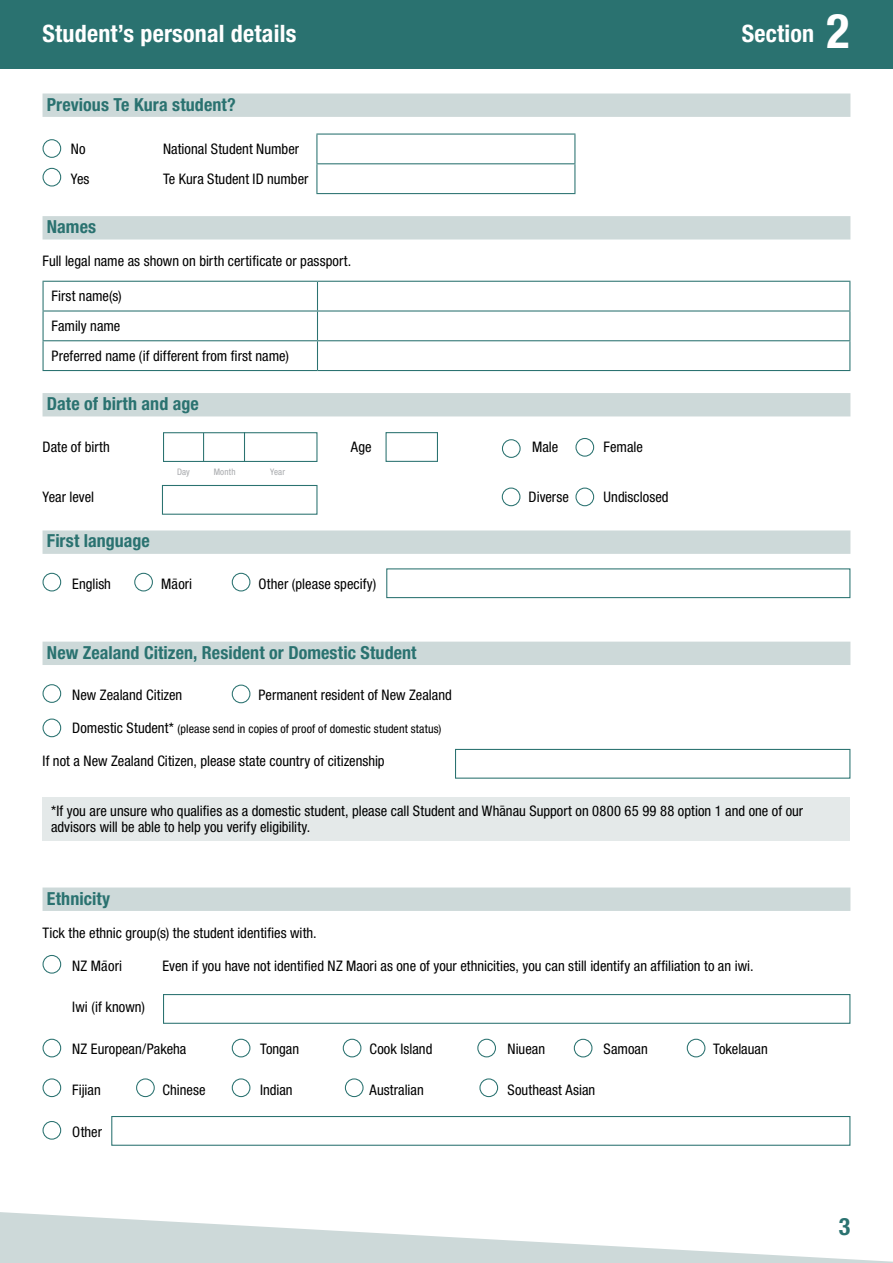
<style>
.page{position:relative;width:893px;height:1263px;background:#fff}
.page>*{position:absolute;margin:0;border:0;box-sizing:border-box;transform-origin:0 0}
.t1{font:700 condensed 24px "Helvetica Neue LT Std";letter-spacing:.01em;color:#fff}
.t2{font:700 condensed 24px "Helvetica Neue LT Std";color:#2a7270}
.t3{font:700 condensed 18px "Helvetica Neue LT Std";letter-spacing:.005em;color:#2a7270}
.t4{font:condensed 14.55px/29.7px "Helvetica Neue LT Std";letter-spacing:.005em;color:#000}
.t5{font:condensed 12px "Helvetica Neue LT Std";letter-spacing:.01em;color:#000}
.t6{font:condensed 9px "Helvetica Neue LT Std";letter-spacing:.02em;color:#a7a9ac}
.s1{font-size:48px}
.s2{font-size:14.55px}
</style>
<div class="page">
<div style="left:0;top:0;width:893px;height:69px;background:#2a7270"></div>
<svg style="left:0;top:1212px;width:893px;height:51px;fill:#cdd9d9"></svg>
<div style="left:43px;top:93px;width:807px;height:24px;background:#cdd9d9"></div>
<div style="left:43px;top:216px;width:807px;height:23px;background:#cdd9d9"></div>
<div style="left:43px;top:393px;width:807px;height:23px;background:#cdd9d9"></div>
<div style="left:43px;top:530px;width:807px;height:24px;background:#cdd9d9"></div>
<div style="left:43px;top:642px;width:807px;height:23px;background:#cdd9d9"></div>
<div style="left:43px;top:887px;width:807px;height:24px;background:#cdd9d9"></div>
<svg style="left:316px;top:135px;width:1px;height:58px"></svg>
<hr style="left:316px;top:134px;width:259px;height:1px;background:#2a7270">
<svg style="left:574px;top:135px;width:1px;height:58px"></svg>
<hr style="left:316px;top:163px;width:259px;height:1px;background:#2a7270">
<hr style="left:316px;top:193px;width:259px;height:1px;background:#2a7270">
<svg style="left:43px;top:282px;width:1px;height:88px"></svg>
<hr style="left:43px;top:281px;width:274px;height:1px;background:#2a7270">
<hr style="left:317px;top:281px;width:533px;height:1px;background:#2a7270">
<svg style="left:317px;top:282px;width:1px;height:88px"></svg>
<svg style="left:849px;top:282px;width:1px;height:88px"></svg>
<hr style="left:43px;top:310px;width:274px;height:2px;background:#2a7270">
<hr style="left:317px;top:310px;width:533px;height:2px;background:#2a7270">
<hr style="left:43px;top:340px;width:274px;height:1px;background:#2a7270">
<hr style="left:317px;top:340px;width:533px;height:1px;background:#2a7270">
<hr style="left:43px;top:370px;width:274px;height:1px;background:#2a7270">
<hr style="left:317px;top:370px;width:533px;height:1px;background:#2a7270">
<div style="left:43px;top:797px;width:807px;height:44px;background:#e4e9e9"></div>
<div style="left:43px;top:139px;width:18px;height:19px;border:1px solid #2a7270;border-radius:50%"></div>
<div style="left:43px;top:168px;width:18px;height:19px;border:1px solid #2a7270;border-radius:50%"></div>
<div style="left:163px;top:432px;width:154px;height:30px;border:1px solid #2a7270"></div>
<svg style="left:203px;top:433px;width:1px;height:28px"></svg>
<hr style="left:244px;top:432px;width:1px;height:30px;background:#2a7270">
<div style="left:386px;top:432px;width:52px;height:30px;border:1px solid #2a7270"></div>
<div style="left:502px;top:439px;width:19px;height:19px;border:1px solid #2a7270;border-radius:50%"></div>
<div style="left:575px;top:438px;width:19px;height:19px;border:1px solid #2a7270;border-radius:50%"></div>
<div style="left:162px;top:485px;width:155px;height:30px;border:1px solid #2a7270"></div>
<div style="left:502px;top:487px;width:18px;height:19px;border:1px solid #2a7270;border-radius:50%"></div>
<div style="left:575px;top:488px;width:19px;height:18px;border:1px solid #2a7270;border-radius:50%"></div>
<div style="left:43px;top:573px;width:18px;height:18px;border:1px solid #2a7270;border-radius:50%"></div>
<div style="left:134px;top:573px;width:19px;height:18px;border:1px solid #2a7270;border-radius:50%"></div>
<div style="left:232px;top:573px;width:18px;height:18px;border:1px solid #2a7270;border-radius:50%"></div>
<div style="left:386px;top:568px;width:464px;height:30px;border:1px solid #2a7270"></div>
<div style="left:43px;top:684px;width:18px;height:19px;border:1px solid #2a7270;border-radius:50%"></div>
<div style="left:232px;top:685px;width:18px;height:18px;border:1px solid #2a7270;border-radius:50%"></div>
<div style="left:43px;top:718px;width:18px;height:19px;border:1px solid #2a7270;border-radius:50%"></div>
<div style="left:455px;top:749px;width:395px;height:30px;border:1px solid #2a7270"></div>
<div style="left:43px;top:955px;width:18px;height:19px;border:1px solid #2a7270;border-radius:50%"></div>
<div style="left:163px;top:994px;width:687px;height:30px;border:1px solid #2a7270"></div>
<div style="left:43px;top:1039px;width:18px;height:18px;border:1px solid #2a7270;border-radius:50%"></div>
<div style="left:232px;top:1039px;width:18px;height:18px;border:1px solid #2a7270;border-radius:50%"></div>
<div style="left:343px;top:1039px;width:18px;height:18px;border:1px solid #2a7270;border-radius:50%"></div>
<div style="left:477px;top:1039px;width:19px;height:18px;border:1px solid #2a7270;border-radius:50%"></div>
<div style="left:574px;top:1039px;width:18px;height:18px;border:1px solid #2a7270;border-radius:50%"></div>
<div style="left:687px;top:1039px;width:18px;height:18px;border:1px solid #2a7270;border-radius:50%"></div>
<div style="left:43px;top:1078px;width:18px;height:19px;border:1px solid #2a7270;border-radius:50%"></div>
<div style="left:136px;top:1078px;width:19px;height:19px;border:1px solid #2a7270;border-radius:50%"></div>
<div style="left:232px;top:1078px;width:18px;height:19px;border:1px solid #2a7270;border-radius:50%"></div>
<div style="left:345px;top:1078px;width:19px;height:19px;border:1px solid #2a7270;border-radius:50%"></div>
<div style="left:479px;top:1078px;width:19px;height:19px;border:1px solid #2a7270;border-radius:50%"></div>
<div style="left:43px;top:1121px;width:18px;height:19px;border:1px solid #2a7270;border-radius:50%"></div>
<div style="left:111px;top:1116px;width:739px;height:30px;border:1px solid #2a7270"></div>
<h1 class="t1" style="left:43px;top:19px;width:255px">Student’s personal details</h1>
<h1 class="t1" style="left:742px;top:19px;width:109px">Section <span class="s1">2</span></h1>
<p class="t3" style="left:47px;top:93px;width:190px">Previous Te Kura student?</p>
<p class="t4" style="left:71px;top:134px;width:16px">No</p>
<p class="t4" style="left:163px;top:134px;width:138px">National Student Number</p>
<p class="t4" style="left:71px;top:164px;width:20px">Yes</p>
<p class="t4" style="left:163px;top:164px;width:147px">Te Kura Student ID number</p>
<p class="t3" style="left:47px;top:216px;width:51px">Names</p>
<p class="t4" style="left:43px;top:246px;width:310px">Full legal name as shown on birth certificate or passport.</p>
<p class="t4" style="left:52px;top:281px;width:239px">First name(s)<br>Family name<br>Preferred name (if different from first name)</p>
<p class="t3" style="left:47px;top:393px;width:153px">Date of birth and age</p>
<p class="t4" style="left:43px;top:432px;width:69px">Date of birth</p>
<p class="t4" style="left:351px;top:432px;width:22px">Age</p>
<p class="t4" style="left:532px;top:432px;width:28px">Male</p>
<p class="t4" style="left:603px;top:432px;width:41px">Female</p>
<p class="t4" style="left:43px;top:482px;width:53px">Year level</p>
<p class="t4" style="left:529px;top:482px;width:42px">Diverse</p>
<p class="t4" style="left:603px;top:482px;width:67px">Undisclosed</p>
<p class="t3" style="left:47px;top:530px;width:105px">First language</p>
<p class="t4" style="left:72px;top:569px;width:40px">English</p>
<p class="t4" style="left:161px;top:569px;width:33px">Ma¯ ori</p>
<p class="t4" style="left:259px;top:569px;width:119px">Other (please specify)</p>
<p class="t6" style="left:177px;top:467px;width:14px">Day</p>
<p class="t6" style="left:214px;top:467px;width:23px">Month</p>
<p class="t6" style="left:270px;top:467px;width:17px">Year</p>
<p class="t3" style="left:47px;top:641px;width:371px">New Zealand Citizen, Resident or Domestic Student</p>
<p class="t4" style="left:72px;top:680px;width:112px">New Zealand Citizen</p>
<p class="t4" style="left:259px;top:680px;width:195px">Permanent resident of New Zealand</p>
<p class="t5" style="left:72px;top:722px;width:371px"><span class="s2">Domestic Student*</span> (please send in copies of proof of domestic student status)</p>
<p class="t4" style="left:43px;top:746px;width:344px">If not a New Zealand Citizen, please state country of citizenship</p>
<p class="t4" style="left:51px;top:803px;width:754px;line-height:16px">*If you are unsure who qualifies as a domestic student, please call Student and Whaˉ nau Support on 0800 65 99 88 option 1 and one of our advisors will be able to help you verify eligibility.</p>
<p class="t3" style="left:47px;top:887px;width:65px">Ethnicity</p>
<p class="t4" style="left:43px;top:917px;width:276px">Tick the ethnic group(s) the student identifies with.</p>
<p class="t4" style="left:72px;top:950px;width:51px">NZ Ma¯ ori</p>
<p class="t4" style="left:163px;top:950px;width:593px">Even if you have not identified NZ Maori as one of your ethnicities, you can still identify an affiliation to an iwi.</p>
<p class="t4" style="left:72px;top:992px;width:74px">Iwi (if known)</p>
<p class="t4" style="left:72px;top:1034px;width:116px">NZ European/Pakeha</p>
<p class="t4" style="left:260px;top:1034px;width:41px">Tongan</p>
<p class="t4" style="left:370px;top:1034px;width:64px">Cook Island</p>
<p class="t4" style="left:508px;top:1034px;width:39px">Niuean</p>
<p class="t4" style="left:604px;top:1034px;width:46px">Samoan</p>
<p class="t4" style="left:713px;top:1034px;width:56px">Tokelauan</p>
<p class="t4" style="left:72px;top:1075px;width:30px">Fijian</p>
<p class="t4" style="left:163px;top:1075px;width:44px">Chinese</p>
<p class="t4" style="left:260px;top:1075px;width:34px">Indian</p>
<p class="t4" style="left:370px;top:1075px;width:56px">Australian</p>
<p class="t4" style="left:508px;top:1075px;width:89px">Southeast Asian</p>
<p class="t4" style="left:72px;top:1117px;width:31px">Other</p>
<h1 class="t2" style="left:839px;top:1212px;width:13px">3</h1>
</div>
